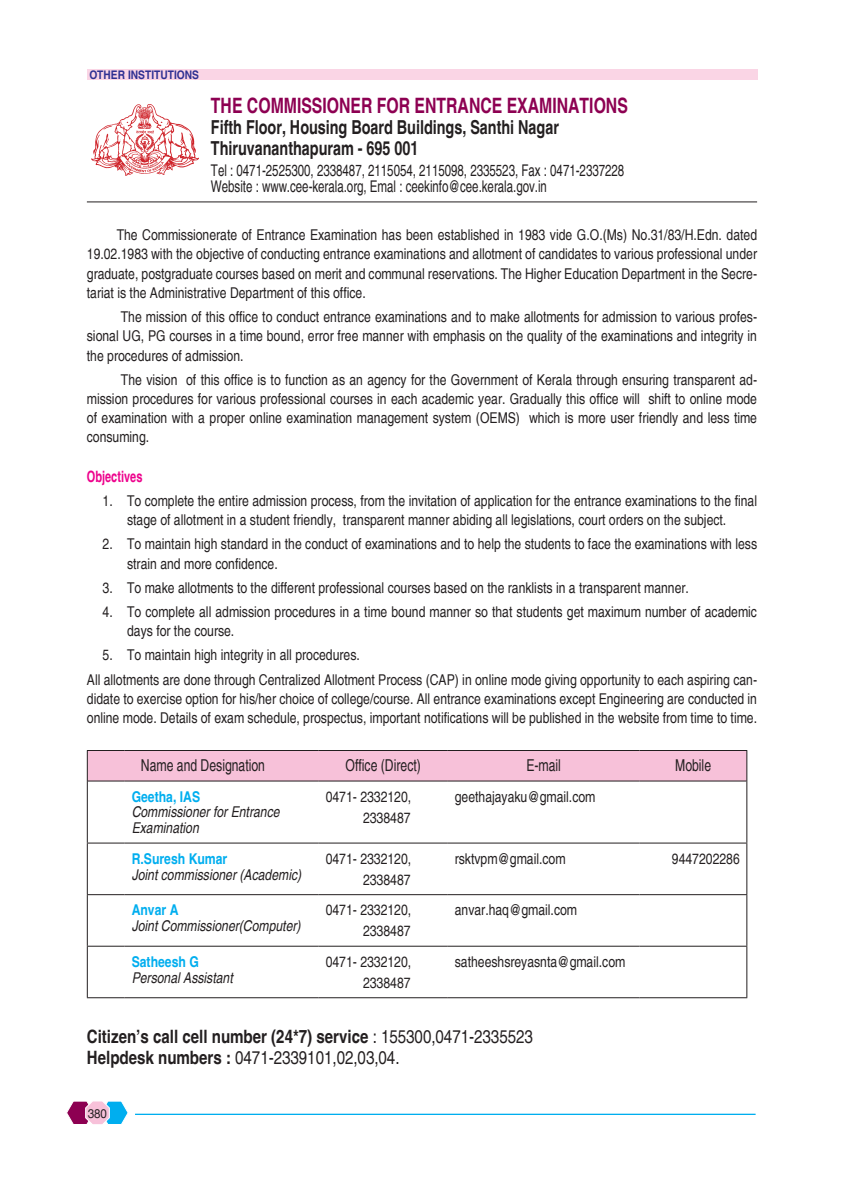
<style>
.page{position:relative;width:844px;height:1191px;background:#fff}
.page>*{position:absolute;margin:0;border:0;box-sizing:border-box;transform-origin:0 0}
.t1{font:700 condensed 21.18px "Helvetica";color:#8d0052;scale:.91 1}
.t2{font:700 condensed 19.25px/21px "Helvetica";color:#231f20;scale:.91 1}
.t3{font:700 condensed 18.38px/21px "Helvetica";color:#231f20}
.t4{font:condensed 16.45px "Helvetica";color:#231f20;scale:.91 1}
.t5{font:condensed 16.1px/15.8px "Helvetica";color:#231f20;scale:.87 1}
.t6{font:700 condensed 15.58px "Helvetica";color:#ed028c;scale:.86 1}
.t7{font:condensed 14.88px/19.2px "Helvetica";color:#231f20}
.t8{font:italic condensed 14.88px/15.8px "Helvetica";color:#231f20}
.t9{font:700 condensed 14.88px "Helvetica";color:#00aeef}
.t10{font:condensed 12.6px "Helvetica";color:#231f20;scale:1.11 1}
.t11{font:700 condensed 11.9px "Helvetica";color:#2e3092;scale:1.06 1}
.s1{font-weight:400}
</style>
<div class="page">
<svg style="left:66px;top:1101px;width:62px;height:23px"></svg>
<hr style="left:135px;top:1113px;width:620px;height:2px;background:#00aeef">
<div style="left:87px;top:69px;width:670px;height:11px;background:#fad5e5"></div>
<hr style="left:87px;top:201px;width:669px;height:1px;background:#231f20">
<div style="left:88px;top:751px;width:658px;height:29px;background:#f7c1d9"></div>
<hr style="left:88px;top:780px;width:37px;height:1px;background:#231f20">
<hr style="left:125px;top:780px;width:193px;height:1px;background:#231f20">
<hr style="left:318px;top:780px;width:129px;height:1px;background:#231f20">
<hr style="left:447px;top:780px;width:192px;height:1px;background:#231f20">
<hr style="left:639px;top:780px;width:107px;height:1px;background:#231f20">
<hr style="left:87px;top:750px;width:38px;height:1px;background:#231f20">
<hr style="left:87px;top:751px;width:1px;height:30px;background:#231f20">
<hr style="left:125px;top:750px;width:193px;height:1px;background:#231f20">
<hr style="left:318px;top:750px;width:129px;height:1px;background:#231f20">
<hr style="left:447px;top:750px;width:192px;height:1px;background:#231f20">
<hr style="left:639px;top:750px;width:108px;height:1px;background:#231f20">
<hr style="left:746px;top:751px;width:1px;height:30px;background:#231f20">
<hr style="left:87px;top:781px;width:1px;height:61px;background:#231f20">
<hr style="left:746px;top:781px;width:1px;height:61px;background:#231f20">
<hr style="left:87px;top:842px;width:38px;height:1px;background:#231f20">
<hr style="left:87px;top:843px;width:1px;height:51px;background:#231f20">
<hr style="left:125px;top:842px;width:193px;height:1px;background:#231f20">
<hr style="left:318px;top:842px;width:129px;height:1px;background:#231f20">
<hr style="left:447px;top:842px;width:192px;height:1px;background:#231f20">
<hr style="left:639px;top:842px;width:108px;height:1px;background:#231f20">
<hr style="left:746px;top:843px;width:1px;height:51px;background:#231f20">
<hr style="left:87px;top:894px;width:38px;height:1px;background:#231f20">
<hr style="left:87px;top:895px;width:1px;height:50px;background:#231f20">
<hr style="left:125px;top:894px;width:193px;height:1px;background:#231f20">
<hr style="left:318px;top:894px;width:129px;height:1px;background:#231f20">
<hr style="left:447px;top:894px;width:192px;height:1px;background:#231f20">
<hr style="left:639px;top:894px;width:108px;height:1px;background:#231f20">
<hr style="left:746px;top:895px;width:1px;height:50px;background:#231f20">
<hr style="left:87px;top:945px;width:38px;height:1px;background:#231f20">
<hr style="left:87px;top:946px;width:1px;height:51px;background:#231f20">
<hr style="left:125px;top:945px;width:193px;height:1px;background:#231f20">
<hr style="left:318px;top:945px;width:129px;height:1px;background:#231f20">
<hr style="left:447px;top:945px;width:192px;height:1px;background:#231f20">
<hr style="left:639px;top:945px;width:108px;height:1px;background:#231f20">
<hr style="left:746px;top:946px;width:1px;height:51px;background:#231f20">
<hr style="left:87px;top:997px;width:38px;height:1px;background:#231f20">
<hr style="left:125px;top:997px;width:193px;height:1px;background:#231f20">
<hr style="left:318px;top:997px;width:129px;height:1px;background:#231f20">
<hr style="left:447px;top:997px;width:192px;height:1px;background:#231f20">
<hr style="left:639px;top:997px;width:108px;height:1px;background:#231f20">
<img style="left:91px;top:104px;width:108px;height:72px">
<p class="t11" style="left:89px;top:67px;width:105px">Other Institutions</p>
<h1 class="t1" style="left:211px;top:91px;width:459px">The Commissioner for Entrance Examinations</h1>
<p class="t2" style="left:211px;top:116px;width:384px">Fifth Floor, Housing Board Buildings, Santhi Nagar<br>Thiruvananthapuram - 695 001</p>
<p class="t5" style="left:211px;top:162px;width:476px">Tel : 0471-2525300, 2338487, 2115054, 2115098, 2335523, Fax : 0471-2337228<br>Website : www.cee-kerala.org, Emal : ceekinfo@cee.kerala.gov.in</p>
<p class="t7" style="left:87px;top:225px;width:671px;text-align:justify;text-indent:30px">The Commissionerate of Entrance Examination has been established in 1983 vide G.O.(Ms) No.31/83/H.Edn. dated 19.02.1983 with the objective of conducting entrance examinations and allotment of candidates to various professional under graduate, postgraduate courses based on merit and communal reservations. The Higher Education Department in the Secre&shy;tariat is the Administrative Department of this office.</p>
<p class="t7" style="left:87px;top:307px;width:671px;text-align:justify;text-indent:34px">The mission of this office to conduct entrance examinations and to make allotments for admission to various profes&shy;sional UG, PG courses in a time bound, error free manner with emphasis on the quality of the examinations and integrity in the procedures of admission.</p>
<p class="t7" style="left:87px;top:369px;width:671px;text-align:justify;text-indent:34px">The vision of this office is to function as an agency for the Government of Kerala through ensuring transparent ad&shy;mission procedures for various professional courses in each academic year. Gradually this office will shift to online mode of examination with a proper online examination management system (OEMS) which is more user friendly and less time consuming.</p>
<p class="t6" style="left:87px;top:465px;width:66px">Objectives</p>
<p class="t7" style="left:103px;top:490px;width:655px;text-align:center">1. To complete the entire admission process, from the invitation of application for the entrance examinations to the final stage of allotment in a student friendly, transparent manner abiding all legislations, court orders on the subject.</p>
<p class="t7" style="left:127px;top:534px;width:631px;text-indent:-24px">2. To maintain high standard in the conduct of examinations and to help the students to face the examinations with less strain and more confidence.</p>
<p class="t7" style="left:103px;top:577px;width:587px">3. To make allotments to the different professional courses based on the ranklists in a transparent manner.</p>
<p class="t7" style="left:127px;top:602px;width:631px;text-indent:-24px">4. To complete all admission procedures in a time bound manner so that students get maximum number of academic days for the course.</p>
<p class="t7" style="left:87px;top:643px;width:671px;line-height:24.2px;text-indent:16px">5. To maintain high integrity in all procedures.<br>All allotments are done through Centralized Allotment Process (CAP) in online mode giving opportunity to each aspiring can-</p>
<p class="t7" style="left:87px;top:688px;width:671px">didate to exercise option for his/her choice of college/course. All entrance examinations except Engineering are conducted in online mode. Details of exam schedule, prospectus, important notifications will be published in the website from time to time.</p>
<p class="t4" style="left:141px;top:754px;width:138px">Name and Designation</p>
<p class="t4" style="left:345px;top:754px;width:84px">Office (Direct)</p>
<p class="t4" style="left:526px;top:754px;width:39px">E-mail</p>
<p class="t4" style="left:675px;top:754px;width:41px">Mobile</p>
<p class="t9" style="left:132px;top:786px;width:56px">Geetha, IAS</p>
<p class="t8" style="left:132px;top:804px;width:149px">Commissioner for Entrance<br>Examination</p>
<p class="t7" style="left:325px;top:785px;width:87px;line-height:21px;text-align:right">0471- 2332120,<br>2338487</p>
<p class="t7" style="left:454px;top:786px;width:142px">geethajayaku@gmail.com</p>
<p class="t9" style="left:132px;top:848px;width:97px">R.Suresh Kumar</p>
<p class="t8" style="left:132px;top:866px;width:171px">Joint commissioner (Academic)</p>
<p class="t7" style="left:325px;top:847px;width:87px;line-height:21px;text-align:right">0471- 2332120,<br>2338487</p>
<p class="t7" style="left:454px;top:848px;width:112px">rsktvpm@gmail.com</p>
<p class="t7" style="left:671px;top:848px;width:69px">9447202286</p>
<p class="t9" style="left:132px;top:899px;width:48px">Anvar A</p>
<p class="t8" style="left:132px;top:918px;width:170px">Joint Commissioner(Computer)</p>
<p class="t7" style="left:325px;top:899px;width:87px;line-height:21px;text-align:right">0471- 2332120,<br>2338487</p>
<p class="t7" style="left:454px;top:900px;width:124px">anvar.haq@gmail.com</p>
<p class="t9" style="left:132px;top:951px;width:69px">Satheesh G</p>
<p class="t8" style="left:132px;top:969px;width:103px">Personal Assistant</p>
<p class="t7" style="left:325px;top:950px;width:87px;line-height:21px;text-align:right">0471- 2332120,<br>2338487</p>
<p class="t7" style="left:454px;top:951px;width:172px">satheeshsreyasnta@gmail.com</p>
<p class="t3" style="left:87px;top:1025px;width:447px">Citizen’s call cell number (24*7) service <span class="s1">: 155300,0471-2335523<br></span>Helpdesk numbers : <span class="s1">0471-2339101,02,03,04.</span></p>
<p class="t10" style="left:88px;top:1105px;width:19px">380</p>
</div>
